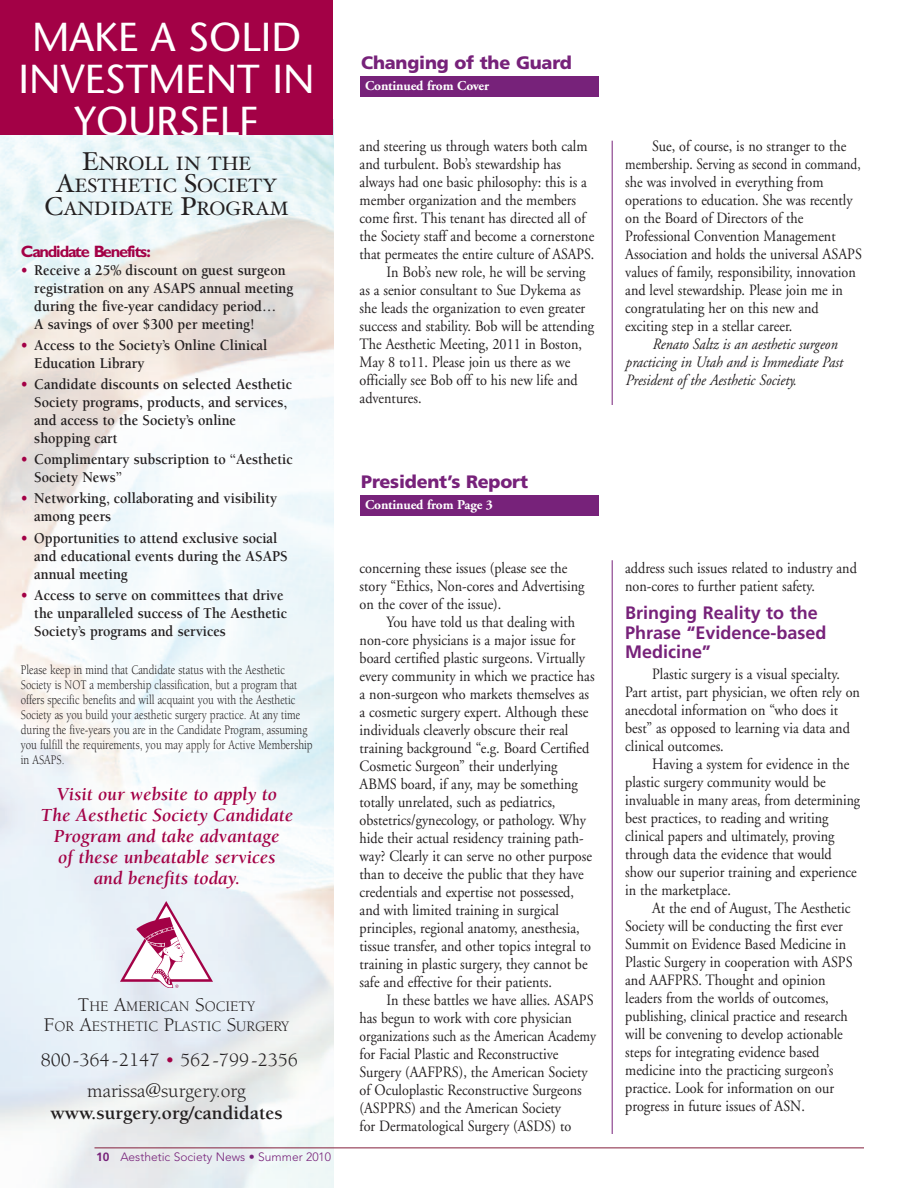
<style>
.page{position:relative;width:918px;height:1188px;background:#fff}
.page>*{position:absolute;margin:0;border:0;box-sizing:border-box;transform-origin:0 0}
.t1{font:40.35px/42px "Stone Sans";color:#fff;text-align:center}
.t2{font:19.5px/31px "Berkeley";color:#231f20;text-align:center}
.t3{font:700 19.5px "Berkeley";color:#231f20}
.t4{font:19.35px/22.5px "Hoefler Text";color:#231f20;text-align:center}
.t5{font:italic 700 18.9px/21px "Berkeley";color:#a30146;text-align:center}
.t6{font:700 18px/19.5px "Frutiger";color:#77227a}
.t7{font:900 18px "Frutiger";letter-spacing:-.01em;color:#77227a}
.t8{font:700 16.5px "Gill Sans";letter-spacing:-.075em;color:#a30146}
.t9{font:15.75px/18px "Adobe Garamond";color:#231f20;scale:.9 1}
.t10{font:italic 15.75px/18px "Adobe Garamond";color:#231f20;scale:.9 1}
.t11{font:15.75px "Adobe Garamond";color:#231f20;scale:.88 1}
.t12{font:700 15.45px/18px "Berkeley";color:#231f20;scale:.92 1}
.t13{font:15px/19.8px "Berkeley";color:#231f20;text-align:center}
.t14{font:13.5px/15px "Berkeley";color:#231f20;scale:.8 1}
.t15{font:700 13.5px "Adobe Garamond";letter-spacing:-.01em;color:#fff}
.t16{font:300 12px "Avenir";color:#77227a}
.s1{font-size:25.8px}
.s2{color:#a30146}
.s3{font-size:19.95px}
.s4{font-family:"Frutiger";font-weight:700}
</style>
<div class="page">
<img style="left:0;top:135px;width:333px;height:1053px">
<img style="left:121px;top:902px;width:92px;height:86px">
<div style="left:0;top:0;width:333px;height:135px;background:#a30146"></div>
<hr style="left:94px;top:1148px;width:770px;height:1px;background:#841f3c">
<div style="left:360px;top:495px;width:239px;height:20px;background:#77227a"></div>
<hr style="left:612px;top:560px;width:1px;height:574px;background:#77227a">
<div style="left:360px;top:76px;width:239px;height:21px;background:#77227a"></div>
<hr style="left:612px;top:141px;width:1px;height:264px;background:#77227a">
<h1 class="t1" style="left:19px;top:21px;width:297px">MAKE A SOLID<br>INVESTMENT IN<br>YOURSELF</h1>
<p class="t4" style="left:44px;top:154px;width:246px"><span class="s1">E</span>NROLL IN THE<br><span class="s1">A</span>ESTHETIC <span class="s1">S</span>OCIETY<br><span class="s1">C</span>ANDIDATE <span class="s1">P</span>ROGRAM</p>
<p class="t8" style="left:21px;top:245px;width:132px">Candidate Benefits:</p>
<p class="t12" style="left:34px;top:262px;width:283px;text-indent:-14px"><span class="s2">•</span> Receive a 25% discount on guest surgeon registration on any ASAPS annual meeting during the five-year candidacy period…<br>A savings of over $300 per meeting!</p>
<p class="t12" style="left:34px;top:337px;width:255px;text-indent:-14px"><span class="s2">•</span> Access to the Society’s Online Clinical<br>Education Library</p>
<p class="t12" style="left:34px;top:376px;width:282px;text-indent:-14px"><span class="s2">•</span> Candidate discounts on selected Aesthetic Society programs, products, and services, and access to the Society’s online shopping cart</p>
<p class="t12" style="left:34px;top:452px;width:282px;text-indent:-14px"><span class="s2">•</span> Complimentary subscription to “Aesthetic<br>Society News”</p>
<p class="t12" style="left:34px;top:491px;width:266px;text-indent:-14px"><span class="s2">•</span> Networking, collaborating and visibility among peers</p>
<p class="t12" style="left:34px;top:530px;width:277px;text-indent:-14px"><span class="s2">•</span> Opportunities to attend exclusive social and educational events during the ASAPS annual meeting</p>
<p class="t12" style="left:34px;top:587px;width:276px;text-indent:-14px"><span class="s2">•</span> Access to serve on committees that drive the unparalleled success of The Aesthetic<br>Society’s programs and services</p>
<p class="t14" style="left:21px;top:663px;width:366px">Please keep in mind that Candidate status with the Aesthetic Society is NOT a membership classification, but a program that offers specific benefits and will acquaint you with the Aesthetic Society as you build your aesthetic surgery practice. At any time during the five-years you are in the Candidate Program, assuming you fulfill the requirements, you may apply for Active Membership in ASAPS.</p>
<p class="t5" style="left:41px;top:785px;width:254px">Visit our website to apply to<br>The Aesthetic Society Candidate<br>Program and take advantage<br>of these unbeatable services<br>and benefits today.</p>
<p class="t13" style="left:44px;top:997px;width:247px"><span class="s3">T</span>HE <span class="s3">A</span>MERICAN <span class="s3">S</span>OCIETY<br><span class="s3">F</span>OR <span class="s3">A</span>ESTHETIC <span class="s3">P</span>LASTIC <span class="s3">S</span>URGERY</p>
<p class="t2" style="left:41px;top:1046px;width:259px">800-364-2147 <span class="s2">•</span> 562-799-2356 marissa@surgery.org</p>
<p class="t3" style="left:50px;top:1106px;width:234px">www.surgery.org/candidates</p>
<p class="t16" style="left:96px;top:1152px;width:237px"><span class="s4">10</span> Aesthetic Society News • Summer 2010</p>
<p class="t7" style="left:361px;top:56px;width:212px">Changing of the Guard</p>
<p class="t15" style="left:365px;top:80px;width:126px">Continued from Cover</p>
<p class="t9" style="left:360px;top:138px;width:255px">and steering us through waters both calm</p>
<p class="t9" style="left:360px;top:156px;width:225px">and turbulent. Bob’s stewardship has</p>
<p class="t9" style="left:360px;top:174px;width:254px">always had one basic philosophy: this is a</p>
<p class="t9" style="left:360px;top:192px;width:242px">member organization and the members</p>
<p class="t9" style="left:360px;top:210px;width:252px">come first. This tenant has directed all of</p>
<p class="t9" style="left:360px;top:228px;width:262px">the Society staff and become a cornerstone</p>
<p class="t11" style="left:360px;top:248px;width:268px">that permeates the entire culture of ASAPS.</p>
<p class="t9" style="left:387px;top:264px;width:222px">In Bob’s new role, he will be serving</p>
<p class="t9" style="left:360px;top:282px;width:247px">as a senior consultant to Sue Dykema as</p>
<p class="t9" style="left:360px;top:300px;width:252px">she leads the organization to even greater</p>
<p class="t9" style="left:360px;top:318px;width:262px">success and stability. Bob will be attending</p>
<p class="t9" style="left:360px;top:336px;width:249px">The Aesthetic Meeting, 2011 in Boston,</p>
<p class="t9" style="left:360px;top:354px;width:236px">May 8 to11. Please join us there as we</p>
<p class="t9" style="left:360px;top:372px;width:244px">officially see Bob off to his new life and</p>
<p class="t9" style="left:360px;top:390px;width:70px">adventures.</p>
<p class="t9" style="left:625px;top:138px;width:264px;text-indent:27px">Sue, of course, is no stranger to the membership. Serving as second in command, she was involved in everything from operations to education. She was recently on the Board of Directors of the Professional Convention Management Association and holds the universal ASAPS values of family, responsibility, innovation and level stewardship. Please join me in congratulating her on this new and exciting step in a stellar career.</p>
<p class="t10" style="left:625px;top:336px;width:243px;text-indent:27px">Renato Saltz is an aesthetic surgeon practicing in Utah and is Immediate Past<br>President of the Aesthetic Society.</p>
<p class="t7" style="left:361px;top:474px;width:168px">President’s Report</p>
<p class="t15" style="left:365px;top:499px;width:129px">Continued from Page 3</p>
<p class="t9" style="left:360px;top:560px;width:251px">concerning these issues (please see the story “Ethics, Non-cores and Advertising on the cover of the issue).</p>
<p class="t9" style="left:360px;top:614px;width:263px;text-indent:27px">You have told us that dealing with non-core physicians is a major issue for board certified plastic surgeons. Virtually every community in which we practice has a non-surgeon who markets themselves as a cosmetic surgery expert. Although these individuals cleaverly obscure their real training background “e.g. Board Certified Cosmetic Surgeon” their underlying ABMS board, if any, may be something totally unrelated, such as pediatrics, obstetrics/gynecology, or pathology. Why hide their actual residency training path&shy;way? Clearly it can serve no other purpose than to deceive the public that they have credentials and expertise not possessed, and with limited training in surgical principles, regional anatomy, anesthesia, tissue transfer, and other topics integral to training in plastic surgery, they cannot be safe and effective for their patients.</p>
<p class="t9" style="left:360px;top:992px;width:264px;text-indent:27px">In these battles we have allies. ASAPS has begun to work with core physician organizations such as the American Academy for Facial Plastic and Reconstructive Surgery (AAFPRS), the American Society of Oculoplastic Reconstructive Surgeons (ASPPRS) and the American Society<br>for Dermatological Surgery (ASDS) to</p>
<p class="t9" style="left:625px;top:560px;width:259px">address such issues related to industry and non-cores to further patient safety.</p>
<p class="t6" style="left:625px;top:605px;width:203px">Bringing Reality to the<br>Phrase “Evidence-based<br>Medicine”</p>
<p class="t9" style="left:625px;top:667px;width:262px;text-indent:27px">Plastic surgery is a visual specialty.<br>Part artist, part physician, we often rely on anecdotal information on “who does it best” as opposed to learning via data and clinical outcomes.</p>
<p class="t9" style="left:625px;top:757px;width:263px;text-indent:27px">Having a system for evidence in the plastic surgery community would be invaluable in many areas, from determining best practices, to reading and writing clinical papers and ultimately, proving through data the evidence that would show our superior training and experience in the marketplace.</p>
<p class="t9" style="left:625px;top:901px;width:254px;text-indent:27px">At the end of August, The Aesthetic Society will be conducting the first ever Summit on Evidence Based Medicine in Plastic Surgery in cooperation with ASPS and AAFPRS. Thought and opinion leaders from the worlds of outcomes, publishing, clinical practice and research will be convening to develop actionable steps for integrating evidence based medicine into the practicing surgeon’s practice. Look for information on our progress in future issues of ASN.</p>
</div>
